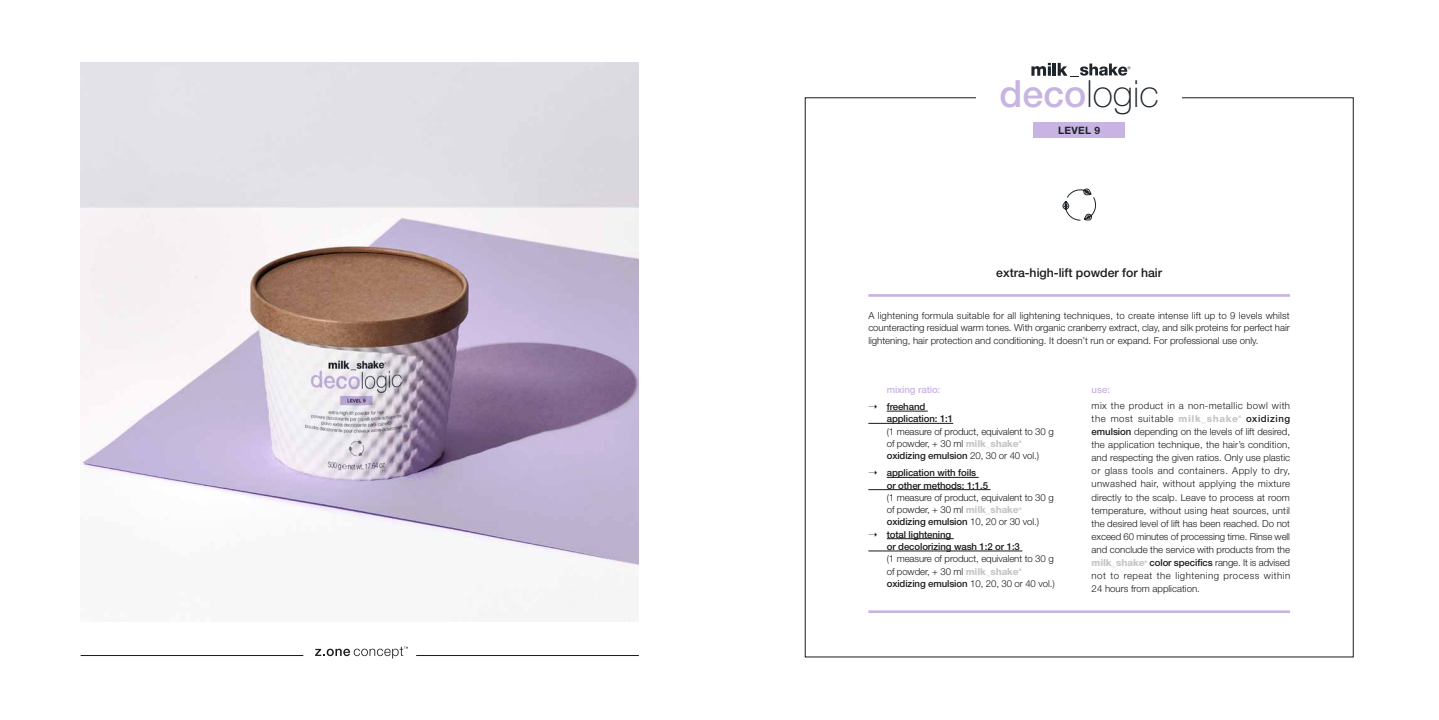
<style>
.page{position:relative;width:1439px;height:720px;background:#fff}
.page>*{position:absolute;margin:0;border:0;box-sizing:border-box;transform-origin:0 0}
.t1{font:100 37.54px "Helvetica Neue LT Pro";color:#1e252b}
.t2{font:500 12.25px "Helvetica Neue LT Pro";color:#1a1a18}
.t3{font:700 10.24px "Helvetica Neue LT Pro";letter-spacing:.03em;color:#1e252b}
.t4{font:300 9.62px/13.1px "Helvetica Neue LT Pro";color:#1a1a18;text-align:justify}
.t5{font:500 9.62px/17.2px "Helvetica Neue LT Pro";letter-spacing:-.01em;color:#1a1a18}
.t6{font:300 9.62px/13.1px "Helvetica Neue LT Pro";letter-spacing:.04em;color:#1a1a18}
.t7{font:500 9.62px/17.2px "Helvetica Neue LT Pro";letter-spacing:-.01em;color:#c7b4e2}
.t8{font:800 9.62px "Helvetica Neue LT Pro";letter-spacing:-.01em;color:#c5c6c6}
.t9{font:800 3.5px "Helvetica Neue LT Pro";color:#c5c6c6}
.s1{font-weight:500;color:#c7b4e2}
.s2{color:#1a1a18}
.s3{font-weight:800;color:#c5c6c6}
.s4{font-weight:300}
.s5{font-weight:500}
</style>
<div class="page">
<img style="left:81px;top:63px;width:558px;height:558px">
<hr style="left:868px;top:294px;width:422px;height:2px;background:#c7b4e2">
<div style="left:1033px;top:122px;width:92px;height:16px;background:#c7b4e2"></div>
<svg style="left:1031px;top:63px;width:99px;height:14px"></svg>
<hr style="left:886px;top:410px;width:42px;height:1px;background:#1a1a18">
<hr style="left:868px;top:423px;width:85px;height:1px;background:#1a1a18">
<hr style="left:886px;top:477px;width:92px;height:1px;background:#1a1a18">
<hr style="left:868px;top:489px;width:122px;height:1px;background:#1a1a18">
<hr style="left:886px;top:538px;width:67px;height:1px;background:#1a1a18">
<hr style="left:868px;top:550px;width:154px;height:1px;background:#1a1a18">
<hr style="left:868px;top:610px;width:422px;height:2px;background:#c7b4e2">
<svg style="left:1062px;top:188px;width:34px;height:33px"></svg>
<hr style="left:81px;top:655px;width:222px;height:1px;background:#1a1a18">
<hr style="left:416px;top:655px;width:223px;height:1px;background:#1a1a18">
<svg style="left:315px;top:646px;width:93px;height:12px"></svg>
<h1 class="t1" style="left:999px;top:72px;width:161px"><span class="s1">deco</span>logic</h1>
<p class="t3" style="left:1058px;top:124px;width:44px">LEVEL 9</p>
<p class="t2" style="left:996px;top:265px;width:167px">extra-high-lift powder for hair</p>
<p class="t4" style="left:868px;top:309px;width:423px;line-height:12.2px">A lightening formula suitable for all lightening techniques, to create intense lift up to 9 levels whilst counteracting residual warm tones. With organic cranberry extract, clay, and silk proteins for perfect hair lightening, hair protection and conditioning. It doesn’t run or expand. For professional use only.</p>
<p class="t7" style="left:868px;top:380px;width:73px;text-indent:18px">mixing ratio: <span class="s2">➝ freehand</span></p>
<p class="t5" style="left:886px;top:410px;width:68px">application: 1:1</p>
<p class="t4" style="left:886px;top:424px;width:168px;line-height:12.2px">(1 measure of product, equivalent to 30 g of powder, + 30 ml <span class="s3">milk_shake</span></p>
<p class="t9" style="left:1018px;top:440px;width:4px">®</p>
<p class="t5" style="left:868px;top:447px;width:172px;text-indent:18px">oxidizing emulsion <span class="s4">20, 30 or 40 vol.) </span>➝ application with foils</p>
<p class="t5" style="left:886px;top:476px;width:103px">or other methods: 1:1.5</p>
<p class="t4" style="left:886px;top:491px;width:168px;line-height:12.2px">(1 measure of product, equivalent to 30 g of powder, + 30 ml <span class="s3">milk_shake</span></p>
<p class="t9" style="left:1018px;top:506px;width:4px">®</p>
<p class="t5" style="left:886px;top:513px;width:154px">oxidizing emulsion <span class="s4">10, 20 or 30 vol.)</span></p>
<p class="t5" style="left:868px;top:525px;width:84px">➝ total lightening</p>
<p class="t5" style="left:886px;top:537px;width:135px">or decolorizing wash 1:2 or 1:3</p>
<p class="t4" style="left:886px;top:552px;width:168px;line-height:12.2px">(1 measure of product, equivalent to 30 g of powder, + 30 ml <span class="s3">milk_shake</span></p>
<p class="t9" style="left:1018px;top:567px;width:4px">®</p>
<p class="t5" style="left:886px;top:574px;width:169px">oxidizing emulsion <span class="s4">10, 20, 30 or 40 vol.)</span></p>
<p class="t7" style="left:1091px;top:380px;width:20px">use:</p>
<p class="t6" style="left:1091px;top:398px;width:200px">mix the product in a non-metallic bowl with the most suitable <span class="s3">milk_shake</span></p>
<p class="t4" style="left:1091px;top:411px;width:200px;text-indent:154px"><span class="s5">oxidizing emulsion</span> depending on the levels of lift desired, the application technique, the hair’s condition, and respecting the given ratios. Only use plastic or glass tools and containers. Apply to dry, unwashed hair, without applying the mixture directly to the scalp. Leave to process at room temperature, without using heat sources, until the desired level of lift has been reached. Do not exceed 60 minutes of processing time. Rinse well and conclude the service with products from the</p>
<p class="t8" style="left:1091px;top:557px;width:54px">milk_shake</p>
<p class="t9" style="left:1144px;top:559px;width:4px">®</p>
<p class="t9" style="left:1238px;top:414px;width:4px">®</p>
<p class="t4" style="left:1091px;top:555px;width:200px;text-indent:58px"><span class="s5">color specifics</span> range. It is advised not to repeat the lightening process within 24 hours from application.</p>
</div>
